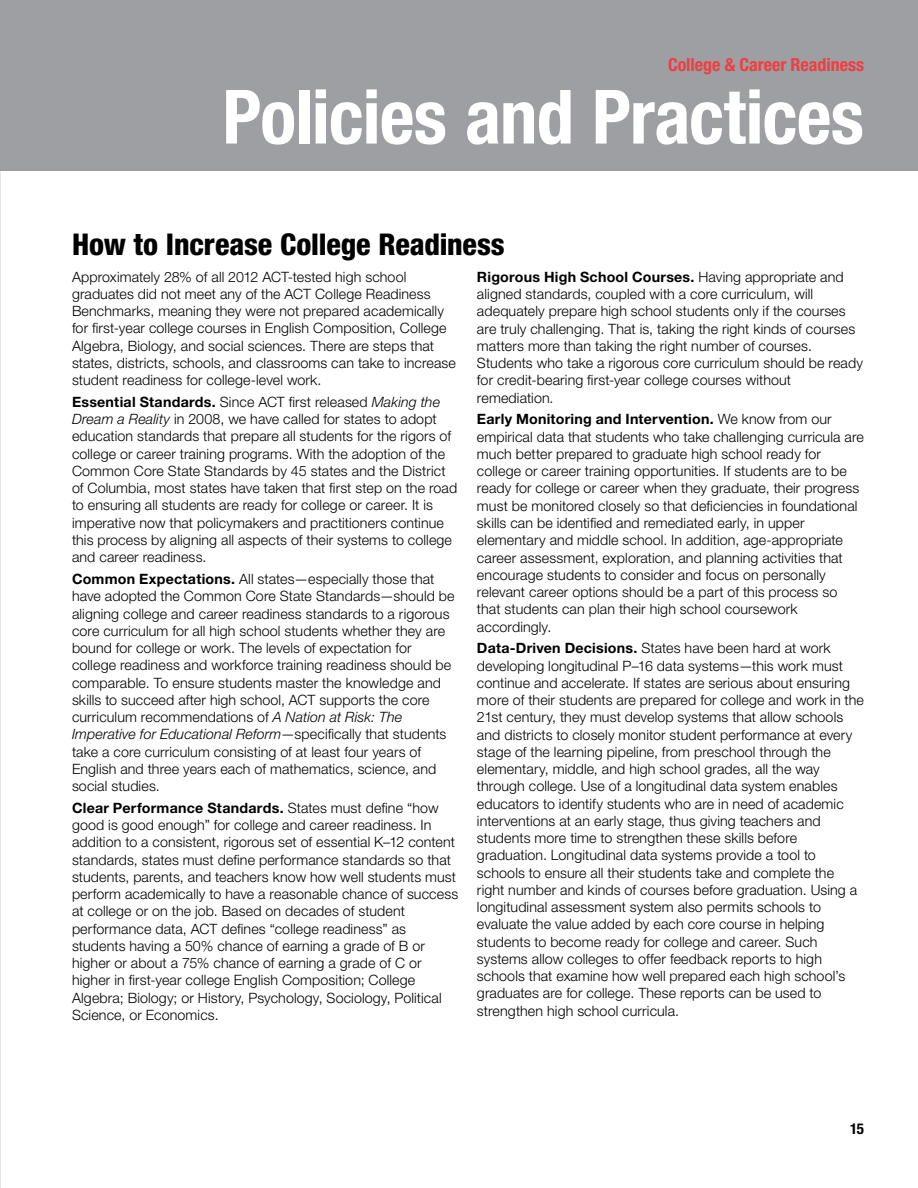
<style>
.page{position:relative;width:918px;height:1188px;background:#fff}
.page>*{position:absolute;margin:0;border:0;box-sizing:border-box;transform-origin:0 0}
.t1{font:700 condensed 75px "Helvetica Neue LT Std";letter-spacing:-.01em;color:#fff}
.t2{font:800 condensed 30px "Helvetica Neue LT Std";letter-spacing:-.005em;color:#000}
.t3{font:700 condensed 18px "Helvetica Neue LT Std";color:#ef3e42}
.t4{font:700 condensed 15px "Helvetica Neue LT Std";color:#000}
.t5{font:300 14.25px/17.2px "Helvetica Neue LT Std";letter-spacing:.01em;color:#000}
.s1{font-weight:700}
.s2{font-style:italic}
</style>
<div class="page">
<div style="left:0;top:0;width:918px;height:171px;background:#9d9fa2"></div>
<p class="t3" style="left:668px;top:54px;width:197px">College &amp; Career Readiness</p>
<h1 class="t1" style="left:222px;top:71px;width:643px">Policies and Practices</h1>
<h2 class="t2" style="left:72px;top:226px;width:434px">How to Increase College Readiness</h2>
<p class="t5" style="left:72px;top:268px;width:386px">Approximately 28% of all 2012 ACT-tested high school graduates did not meet any of the ACT College Readiness Benchmarks, meaning they were not prepared academically for first-year college courses in English Composition, College Algebra, Biology, and social sciences. There are steps that states, districts, schools, and classrooms can take to increase student readiness for college-level work.</p>
<p class="t5" style="left:72px;top:393px;width:387px"><span class="s1">Essential Standards.</span> Since ACT first released <span class="s2">Making the Dream a Reality</span> in 2008, we have called for states to adopt education standards that prepare all students for the rigors of college or career training programs. With the adoption of the Common Core State Standards by 45 states and the District of Columbia, most states have taken that first step on the road to ensuring all students are ready for college or career. It is imperative now that policymakers and practitioners continue this process by aligning all aspects of their systems to college and career readiness.</p>
<p class="t5" style="left:72px;top:570px;width:384px"><span class="s1">Common Expectations.</span> All states—especially those that have adopted the Common Core State Standards—should be aligning college and career readiness standards to a rigorous core curriculum for all high school students whether they are bound for college or work. The levels of expectation for college readiness and workforce training readiness should be comparable. To ensure students master the knowledge and skills to succeed after high school, ACT supports the core curriculum recommendations of <span class="s2">A Nation at Risk: The Imperative for Educational Reform</span>—specifically that students take a core curriculum consisting of at least four years of English and three years each of mathematics, science, and social studies.</p>
<p class="t5" style="left:72px;top:799px;width:388px"><span class="s1">Clear Performance Standards.</span> States must define “how good is good enough” for college and career readiness. In addition to a consistent, rigorous set of essential K–12 content standards, states must define performance standards so that students, parents, and teachers know how well students must perform academically to have a reasonable chance of success at college or on the job. Based on decades of student performance data, ACT defines “college readiness” as students having a 50% chance of earning a grade of B or higher or about a 75% chance of earning a grade of C or higher in first-year college English Composition; College Algebra; Biology; or History, Psychology, Sociology, Political Science, or Economics.</p>
<p class="t5" style="left:477px;top:268px;width:388px"><span class="s1">Rigorous High School Courses.</span> Having appropriate and aligned standards, coupled with a core curriculum, will adequately prepare high school students only if the courses are truly challenging. That is, taking the right kinds of courses matters more than taking the right number of courses.<br>Students who take a rigorous core curriculum should be ready for credit-bearing first-year college courses without remediation.</p>
<p class="t5" style="left:477px;top:410px;width:388px"><span class="s1">Early Monitoring and Intervention.</span> We know from our empirical data that students who take challenging curricula are much better prepared to graduate high school ready for college or career training opportunities. If students are to be ready for college or career when they graduate, their progress must be monitored closely so that deficiencies in foundational skills can be identified and remediated early, in upper elementary and middle school. In addition, age-appropriate career assessment, exploration, and planning activities that encourage students to consider and focus on personally relevant career options should be a part of this process so that students can plan their high school coursework accordingly.</p>
<p class="t5" style="left:477px;top:639px;width:389px"><span class="s1">Data-Driven Decisions.</span> States have been hard at work developing longitudinal P–16 data systems—this work must continue and accelerate. If states are serious about ensuring more of their students are prepared for college and work in the 21st century, they must develop systems that allow schools and districts to closely monitor student performance at every stage of the learning pipeline, from preschool through the elementary, middle, and high school grades, all the way through college. Use of a longitudinal data system enables educators to identify students who are in need of academic interventions at an early stage, thus giving teachers and students more time to strengthen these skills before graduation. Longitudinal data systems provide a tool to schools to ensure all their students take and complete the right number and kinds of courses before graduation. Using a longitudinal assessment system also permits schools to evaluate the value added by each core course in helping students to become ready for college and career. Such systems allow colleges to offer feedback reports to high schools that examine how well prepared each high school’s graduates are for college. These reports can be used to strengthen high school curricula.</p>
<p class="t4" style="left:850px;top:1120px;width:15px">15</p>
</div>
